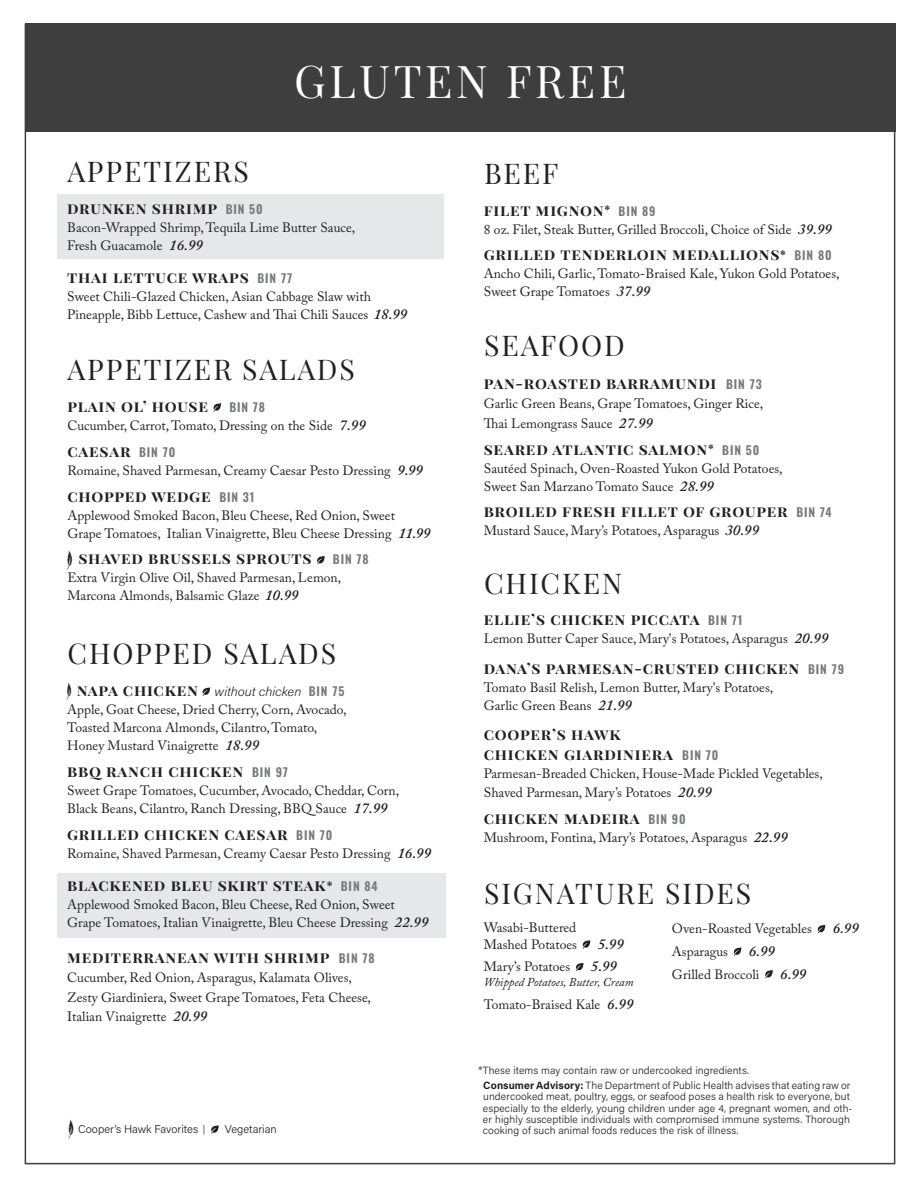
<style>
.page{position:relative;width:918px;height:1188px;background:#fff}
.page>*{position:absolute;margin:0;border:0;box-sizing:border-box;transform-origin:0 0}
.t1{font:45px "Playfair Display";letter-spacing:.08em;color:#fff}
.t2{font:28.5px "Playfair Display";letter-spacing:.07em;color:#231f20}
.t3{font:700 15.75px/19.5px "Playfair Display SC";letter-spacing:.05em;color:#231f20}
.t4{font:italic 600 15px "Adobe Caslon Pro";color:#231f20}
.t5{font:13.5px/18px "Adobe Caslon Pro";color:#231f20}
.t6{font:italic 12px "Adobe Caslon Pro";color:#231f20}
.t7{font:600 12px "Oswald";letter-spacing:.075em;color:#76787b}
.t8{font:300 11.25px "Acumin Pro";color:#231f20}
.t9{font:300 10.5px/11.2px "Acumin Pro";letter-spacing:.01em;color:#231f20}
.s1{font-family:"Oswald";font-weight:600;font-size:12px;color:#76787b}
.s2{font-weight:600;font-style:italic;font-size:15px}
.s3{font-family:"Playfair Display SC";font-weight:700;font-size:15.75px}
.s4{font-family:"Akzidenz Grotesk BQ";font-weight:300;font-style:italic}
.s5{font-size:12px}
.s6{font-size:9px}
.s7{font-family:"Adobe Caslon Pro";font-weight:400;font-size:12px}
.s8{font-weight:700}
</style>
<div class="page">
<div style="left:25px;top:23px;width:870px;height:109px;background:#3e3e3f"></div>
<div style="left:57px;top:194px;width:387px;height:65px;background:#e6e7e9"></div>
<svg style="left:213px;top:403px;width:8px;height:9px"></svg>
<svg style="left:317px;top:556px;width:8px;height:8px"></svg>
<svg style="left:582px;top:940px;width:8px;height:9px"></svg>
<svg style="left:576px;top:963px;width:7px;height:8px"></svg>
<svg style="left:817px;top:925px;width:8px;height:8px"></svg>
<svg style="left:733px;top:947px;width:8px;height:9px"></svg>
<svg style="left:765px;top:970px;width:8px;height:9px"></svg>
<div style="left:57px;top:873px;width:389px;height:65px;background:#e6e7e9"></div>
<svg style="left:211px;top:1125px;width:8px;height:9px"></svg>
<svg style="left:202px;top:687px;width:8px;height:9px"></svg>
<p class="t1" style="left:294px;top:53px;width:334px">GLUTEN FREE</p>
<p class="t2" style="left:67px;top:154px;width:183px">APPETIZERS</p>
<p class="t3" style="left:67px;top:198px;width:197px">DRUNKEN SHRIMP <span class="s1">BIN 50</span></p>
<p class="t5" style="left:67px;top:218px;width:290px">Bacon-Wrapped Shrimp, Tequila Lime Butter Sauce,<br>Fresh Guacamole <span class="s2">16.99</span></p>
<p class="t3" style="left:67px;top:267px;width:227px">THAI LETTUCE WRAPS <span class="s1">BIN 77</span></p>
<p class="t5" style="left:67px;top:287px;width:342px">Sweet Chili-Glazed Chicken, Asian Cabbage Slaw with<br>Pineapple, Bibb Lettuce, Cashew and Thai Chili Sauces <span class="s2">18.99</span></p>
<p class="t2" style="left:68px;top:352px;width:289px">APPETIZER SALADS</p>
<p class="t3" style="left:67px;top:396px;width:142px">PLAIN OL’ HOUSE</p>
<p class="t7" style="left:229px;top:401px;width:37px">BIN 78</p>
<p class="t5" style="left:67px;top:416px;width:300px">Cucumber, Carrot, Tomato, Dressing on the Side <span class="s2">7.99</span></p>
<p class="t3" style="left:67px;top:441px;width:109px">CAESAR <span class="s1">BIN 70</span></p>
<p class="t5" style="left:67px;top:461px;width:357px">Romaine, Shaved Parmesan, Creamy Caesar Pesto Dressing <span class="s2">9.99</span></p>
<p class="t3" style="left:67px;top:486px;width:189px">CHOPPED WEDGE <span class="s1">BIN 31</span></p>
<p class="t5" style="left:67px;top:506px;width:365px">Applewood Smoked Bacon, Bleu Cheese, Red Onion, Sweet<br>Grape Tomatoes, Italian Vinaigrette, Bleu Cheese Dressing <span class="s2">11.99</span></p>
<p class="t3" style="left:78px;top:549px;width:235px">SHAVED BRUSSELS SPROUTS</p>
<p class="t7" style="left:333px;top:553px;width:37px">BIN 78</p>
<p class="t5" style="left:67px;top:569px;width:275px">Extra Virgin Olive Oil, Shaved Parmesan, Lemon,<br>Marcona Almonds, Balsamic Glaze <span class="s2">10.99</span></p>
<p class="t2" style="left:67px;top:636px;width:270px">CHOPPED SALADS</p>
<p class="t5" style="left:67px;top:682px;width:281px;text-indent:10px"><span class="s3">NAPA CHICKEN</span> <span class="s4">without chicken</span> <span class="s1">BIN 75<br></span>Apple, Goat Cheese, Dried Cherry, Corn, Avocado, Toasted Marcona Almonds, Cilantro, Tomato, Honey Mustard Vinaigrette <span class="s2">18.99</span></p>
<p class="t3" style="left:67px;top:761px;width:222px">BBQ RANCH CHICKEN <span class="s1">BIN 97</span></p>
<p class="t5" style="left:67px;top:781px;width:333px">Sweet Grape Tomatoes, Cucumber, Avocado, Cheddar, Corn,<br>Black Beans, Cilantro, Ranch Dressing, BBQ Sauce <span class="s2">17.99</span></p>
<p class="t3" style="left:67px;top:824px;width:267px">GRILLED CHICKEN CAESAR <span class="s1">BIN 70</span></p>
<p class="t5" style="left:67px;top:844px;width:366px">Romaine, Shaved Parmesan, Creamy Caesar Pesto Dressing <span class="s2">16.99</span></p>
<p class="t3" style="left:67px;top:876px;width:312px">BLACKENED BLEU SKIRT STEAK<span class="s5">*</span> <span class="s1">BIN 84</span></p>
<p class="t5" style="left:67px;top:896px;width:363px">Applewood Smoked Bacon, Bleu Cheese, Red Onion, Sweet<br>Grape Tomatoes, Italian Vinaigrette, Bleu Cheese Dressing <span class="s2">22.99</span></p>
<p class="t3" style="left:67px;top:947px;width:309px">MEDITERRANEAN WITH SHRIMP <span class="s1">BIN 78</span></p>
<p class="t5" style="left:67px;top:968px;width:305px;line-height:19.5px">Cucumber, Red Onion, Asparagus, Kalamata Olives,<br>Zesty Giardiniera, Sweet Grape Tomatoes, Feta Cheese,<br>Italian Vinaigrette <span class="s2">20.99</span></p>
<p class="t8" style="left:78px;top:1121px;width:129px">Cooper’s Hawk Favorites <span class="s6">|</span></p>
<p class="t8" style="left:225px;top:1121px;width:53px">Vegetarian</p>
<p class="t2" style="left:484px;top:156px;width:76px">BEEF</p>
<p class="t3" style="left:484px;top:200px;width:173px">FILET MIGNON<span class="s5">*</span> <span class="s1">BIN 89</span></p>
<p class="t5" style="left:484px;top:220px;width:350px">8 oz. Filet, Steak Butter, Grilled Broccoli, Choice of Side <span class="s2">39.99</span></p>
<p class="t3" style="left:484px;top:245px;width:349px">GRILLED TENDERLOIN MEDALLIONS<span class="s5">*</span> <span class="s1">BIN 80</span></p>
<p class="t5" style="left:484px;top:265px;width:357px">Ancho Chili, Garlic, Tomato-Braised Kale, Yukon Gold Potatoes,<br>Sweet Grape Tomatoes <span class="s2">37.99</span></p>
<p class="t2" style="left:484px;top:327px;width:142px">SEAFOOD</p>
<p class="t3" style="left:484px;top:373px;width:280px">PAN-ROASTED BARRAMUNDI <span class="s1">BIN 73</span></p>
<p class="t5" style="left:484px;top:394px;width:281px;line-height:19.5px">Garlic Green Beans, Grape Tomatoes, Ginger Rice,<br>Thai Lemongrass Sauce <span class="s2">27.99</span></p>
<p class="t3" style="left:484px;top:439px;width:277px">SEARED ATLANTIC SALMON<span class="s5">*</span> <span class="s1">BIN 50</span></p>
<p class="t5" style="left:484px;top:459px;width:300px">Sautéed Spinach, Oven-Roasted Yukon Gold Potatoes,<br>Sweet San Marzano Tomato Sauce <span class="s2">28.99</span></p>
<p class="t3" style="left:484px;top:502px;width:350px">BROILED FRESH FILLET OF GROUPER <span class="s1">BIN 74</span></p>
<p class="t5" style="left:484px;top:522px;width:277px">Mustard Sauce, Mary’s Potatoes, Asparagus <span class="s2">30.99</span></p>
<p class="t2" style="left:484px;top:565px;width:140px">CHICKEN</p>
<p class="t3" style="left:484px;top:610px;width:260px">ELLIE’S CHICKEN PICCATA <span class="s1">BIN 71</span></p>
<p class="t5" style="left:484px;top:630px;width:346px">Lemon Butter Caper Sauce, Mary's Potatoes, Asparagus <span class="s2">20.99</span></p>
<p class="t3" style="left:484px;top:658px;width:362px">DANA’S PARMESAN-CRUSTED CHICKEN <span class="s1">BIN 79</span></p>
<p class="t5" style="left:484px;top:678px;width:291px">Tomato Basil Relish, Lemon Butter, Mary's Potatoes,<br>Garlic Green Beans <span class="s2">21.99</span></p>
<p class="t3" style="left:484px;top:724px;width:236px">COOPER’S HAWK<br>CHICKEN GIARDINIERA <span class="s1">BIN 70</span></p>
<p class="t5" style="left:484px;top:763px;width:341px;line-height:19.5px">Parmesan-Breaded Chicken, House-Made Pickled Vegetables,<br>Shaved Parmesan, Mary’s Potatoes <span class="s2">20.99</span></p>
<p class="t3" style="left:484px;top:808px;width:203px">CHICKEN MADEIRA <span class="s1">BIN 90</span></p>
<p class="t5" style="left:484px;top:828px;width:306px">Mushroom, Fontina, Mary’s Potatoes, Asparagus <span class="s2">22.99</span></p>
<p class="t2" style="left:484px;top:875px;width:269px">SIGNATURE SIDES</p>
<p class="t5" style="left:484px;top:919px;width:95px;line-height:16.5px">Wasabi-Buttered<br>Mashed Potatoes</p>
<p class="t5" style="left:672px;top:920px;width:142px">Oven-Roasted Vegetables</p>
<p class="t4" style="left:833px;top:919px;width:28px">6.99</p>
<p class="t5" style="left:672px;top:942px;width:58px">Asparagus</p>
<p class="t4" style="left:749px;top:942px;width:28px">6.99</p>
<p class="t5" style="left:672px;top:965px;width:89px">Grilled Broccoli</p>
<p class="t4" style="left:780px;top:965px;width:28px">6.99</p>
<p class="t4" style="left:598px;top:935px;width:28px">5.99</p>
<p class="t5" style="left:484px;top:958px;width:88px">Mary’s Potatoes</p>
<p class="t4" style="left:591px;top:957px;width:28px">5.99</p>
<p class="t6" style="left:484px;top:975px;width:151px">Whipped Potatoes, Butter, Cream</p>
<p class="t5" style="left:484px;top:995px;width:151px">Tomato-Braised Kale <span class="s2">6.99</span></p>
<p class="t9" style="left:479px;top:1065px;width:272px"><span class="s7">*</span>These items may contain raw or undercooked ingredients.</p>
<p class="t9" style="left:483px;top:1079px;width:371px"><span class="s8">Consumer Advisory:</span> The Department of Public Health advises that eating raw or undercooked meat, poultry, eggs, or seafood poses a health risk to everyone, but especially to the elderly, young children under age 4, pregnant women, and oth&shy;er highly susceptible individuals with compromised immune systems. Thorough cooking of such animal foods reduces the risk of illness.</p>
</div>
